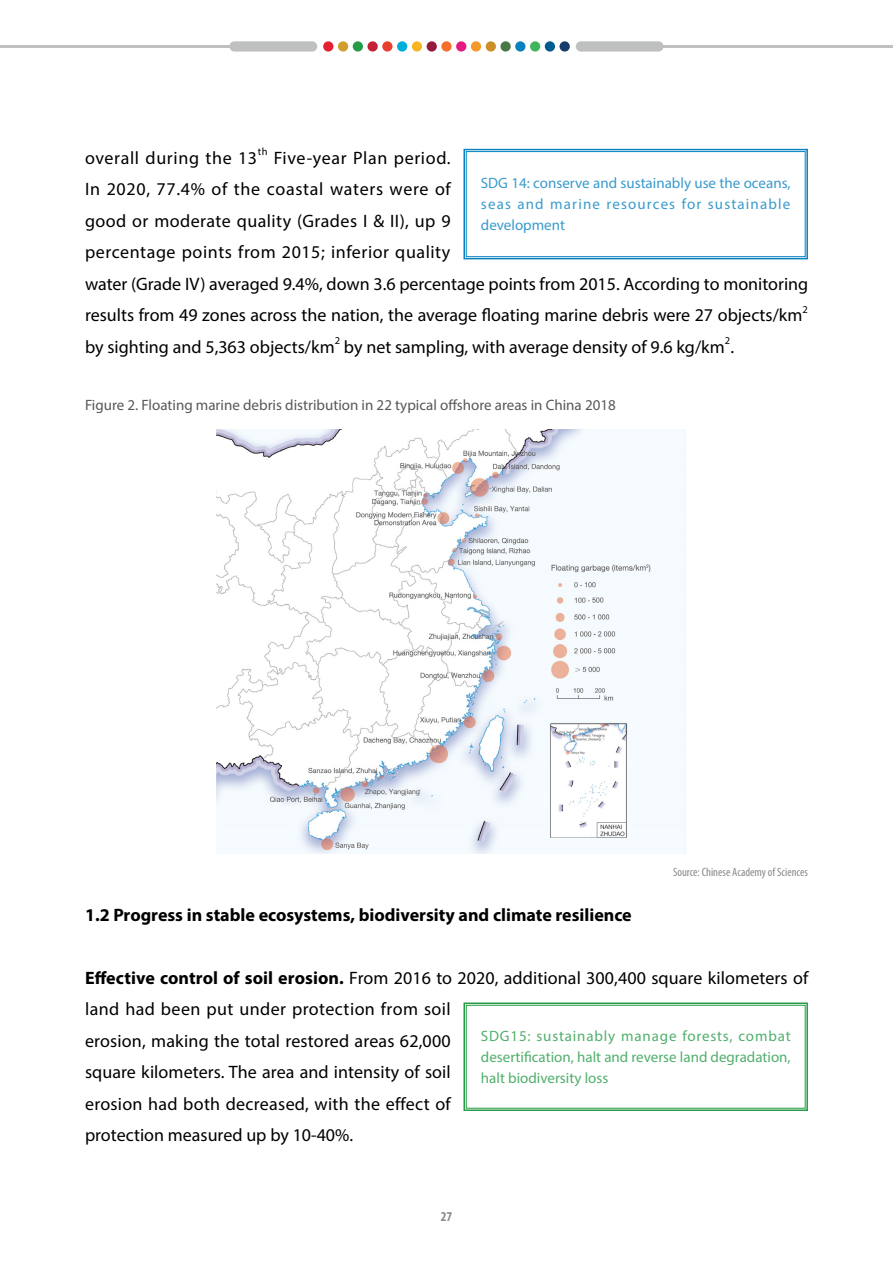
<style>
.page{position:relative;width:893px;height:1263px;background:#fff}
.page>*{position:absolute;margin:0;border:0;box-sizing:border-box;transform-origin:0 0}
.t1{font:18px/31.5px "Myriad Pro";letter-spacing:.005em;color:#000}
.t2{font:700 18px "Myriad Pro";color:#000}
.t3{font:18px "Myriad Pro";letter-spacing:.035em;color:#000}
.t4{font:15px/21px "Myriad Pro";color:#50af6c;text-align:justify}
.t5{font:15px/21px "Myriad Pro";letter-spacing:.075em;color:#399bcc;text-align:justify}
.t6{font:15px "Myriad Pro";color:#595757}
.t7{font:700 condensed 13.5px "Myriad Pro";color:#898989}
.t8{font:condensed 12px "Myriad Pro";color:#898989}
.t9{font:10.5px "Myriad Pro";color:#000}
.s1{font-weight:700}
</style>
<div class="page">
<div style="left:323px;top:41px;width:10px;height:11px;background:#e32130;border-radius:50%"></div>
<div style="left:412px;top:41px;width:10px;height:11px;background:#f7b524;border-radius:50%"></div>
<div style="left:367px;top:41px;width:11px;height:11px;background:#c42136;border-radius:50%"></div>
<div style="left:456px;top:41px;width:10px;height:11px;background:#e31a82;border-radius:50%"></div>
<div style="left:530px;top:41px;width:10px;height:11px;background:#40b55c;border-radius:50%"></div>
<div style="left:338px;top:41px;width:10px;height:11px;background:#cf9e2b;border-radius:50%"></div>
<div style="left:427px;top:41px;width:10px;height:11px;background:#961a40;border-radius:50%"></div>
<div style="left:500px;top:41px;width:11px;height:11px;background:#477845;border-radius:50%"></div>
<div style="left:382px;top:41px;width:10px;height:11px;background:#e8402e;border-radius:50%"></div>
<div style="left:471px;top:41px;width:10px;height:11px;background:#f29929;border-radius:50%"></div>
<div style="left:545px;top:41px;width:10px;height:11px;background:#005c8f;border-radius:50%"></div>
<div style="left:353px;top:41px;width:10px;height:11px;background:#249c47;border-radius:50%"></div>
<div style="left:441px;top:41px;width:11px;height:11px;background:#f2702b;border-radius:50%"></div>
<div style="left:515px;top:41px;width:10px;height:11px;background:#0882bf;border-radius:50%"></div>
<div style="left:397px;top:41px;width:10px;height:11px;background:#00add9;border-radius:50%"></div>
<div style="left:486px;top:41px;width:10px;height:11px;background:#cc8f29;border-radius:50%"></div>
<div style="left:560px;top:41px;width:10px;height:11px;background:#173d6b;border-radius:50%"></div>
<div style="left:229px;top:41px;width:88px;height:11px;background:#bfc0c0;border-radius:5px"></div>
<svg style="left:0;top:45px;width:229px;height:3px"></svg>
<div style="left:576px;top:41px;width:88px;height:11px;background:#bfc0c0;border-radius:5px"></div>
<svg style="left:664px;top:45px;width:229px;height:3px"></svg>
<svg style="left:463px;top:148px;width:345px;height:112px"></svg>
<div style="left:466px;top:151px;width:339px;height:106px;border:1px solid #0882bf"></div>
<svg style="left:463px;top:1002px;width:345px;height:109px"></svg>
<div style="left:466px;top:1005px;width:339px;height:103px;border:1px solid #249c47"></div>
<img style="left:216px;top:430px;width:470px;height:424px">
<p class="t3" style="left:85px;top:147px;width:174px">overall during the 13</p>
<p class="t9" style="left:258px;top:145px;width:11px">th</p>
<p class="t1" style="left:85px;top:142px;width:725px;text-indent:189px">Five-year Plan period.<br>In 2020, 77.4% of the coastal waters were of<br>good or moderate quality (Grades I &amp; II), up 9<br>percentage points from 2015; inferior quality<br>water (Grade IV) averaged 9.4%, down 3.6 percentage points from 2015. According to monitoring results from 49 zones across the nation, the average floating marine debris were 27 objects/km</p>
<p class="t5" style="left:481px;top:172px;width:311px">SDG 14: conserve and sustainably use the oceans, seas and marine resources for sustainable development</p>
<p class="t9" style="left:802px;top:303px;width:7px">2</p>
<p class="t1" style="left:85px;top:331px;width:251px">by sighting and 5,363 objects/km</p>
<p class="t9" style="left:335px;top:334px;width:7px">2</p>
<p class="t1" style="left:344px;top:331px;width:392px">by net sampling, with average density of 9.6 kg/km .</p>
<p class="t9" style="left:725px;top:334px;width:7px">2</p>
<p class="t6" style="left:85px;top:396px;width:532px">Figure 2. Floating marine debris distribution in 22 typical offshore areas in China 2018</p>
<p class="t2" style="left:85px;top:903px;width:548px">1.2 Progress in stable ecosystems, biodiversity and climate resilience</p>
<p class="t8" style="left:673px;top:865px;width:136px">Source: Chinese Academy of Sciences</p>
<p class="t1" style="left:85px;top:962px;width:725px"><span class="s1">Effective control of soil erosion.</span> From 2016 to 2020, additional 300,400 square kilometers of land had been put under protection from soil<br>erosion, making the total restored areas 62,000<br>square kilometers. The area and intensity of soil<br>erosion had both decreased, with the effect of<br>protection measured up by 10-40%.</p>
<p class="t4" style="left:481px;top:1025px;width:311px">SDG15: sustainably manage forests, combat desertification, halt and reverse land degradation, halt biodiversity loss</p>
<p class="t7" style="left:441px;top:1208px;width:13px">27</p>
</div>
